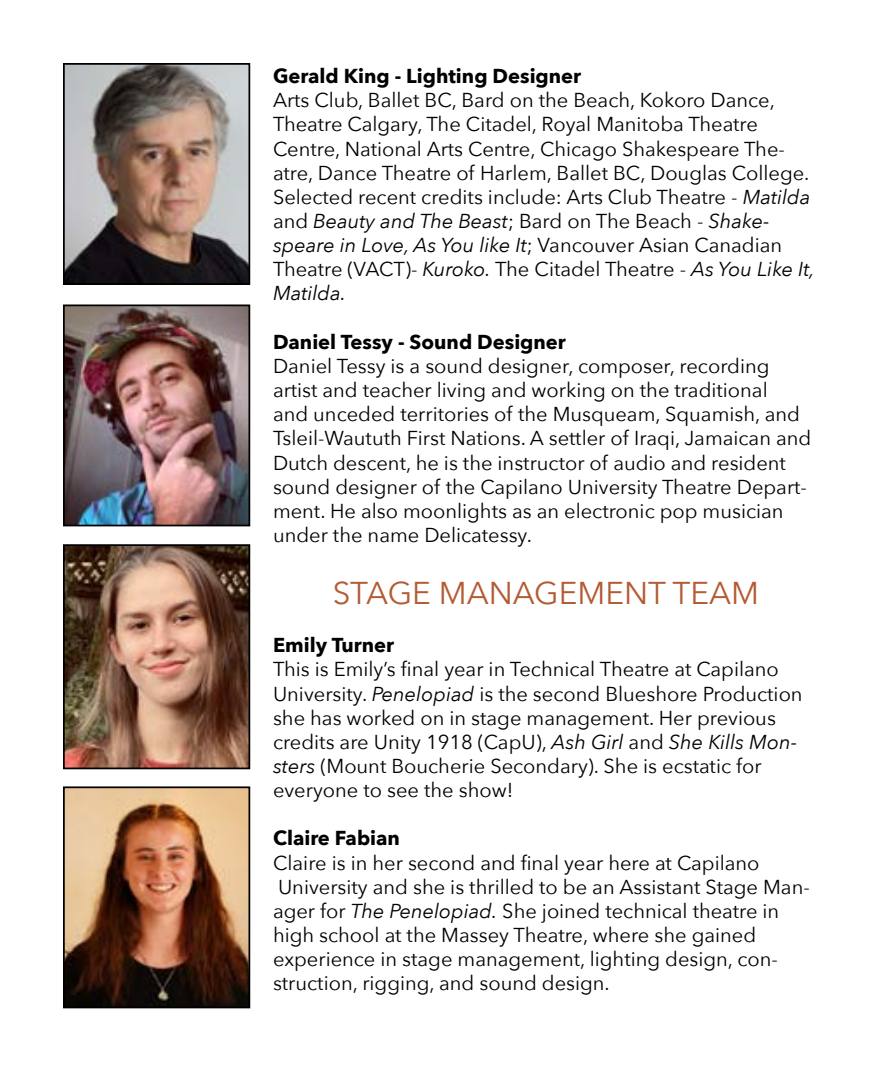
<style>
.page{position:relative;width:882px;height:1071px;background:#fff}
.page>*{position:absolute;margin:0;border:0;box-sizing:border-box;transform-origin:0 0}
.t1{font:31.5px "Avenir Next";color:#b35b34}
.t2{font:20.12px/24.2px "Avenir Next";color:#000}
.t3{font:700 20.12px "Avenir Next";color:#000}
.s1{font-style:italic}
</style>
<div class="page">
<img style="left:66px;top:66px;width:181px;height:216px">
<div style="left:63px;top:63px;width:187px;height:222px;border:2px solid #000"></div>
<img style="left:66px;top:307px;width:181px;height:216px">
<div style="left:63px;top:304px;width:187px;height:222px;border:2px solid #000"></div>
<img style="left:66px;top:547px;width:181px;height:219px">
<div style="left:63px;top:544px;width:187px;height:225px;border:2px solid #000"></div>
<img style="left:66px;top:789px;width:181px;height:216px">
<div style="left:63px;top:786px;width:187px;height:222px;border:2px solid #000"></div>
<p class="t3" style="left:273px;top:59px;width:310px">Gerald King - Lighting Designer</p>
<p class="t2" style="left:273px;top:87px;width:543px">Arts Club, Ballet BC, Bard on the Beach, Kokoro Dance, Theatre Calgary, The Citadel, Royal Manitoba Theatre Centre, National Arts Centre, Chicago Shakespeare The&shy;atre, Dance Theatre of Harlem, Ballet BC, Douglas College.<br>Selected recent credits include: Arts Club Theatre - <span class="s1">Matilda </span>and <span class="s1">Beauty and The Beast</span>; Bard on The Beach - <span class="s1">Shake&shy;speare in Love, As You like It</span>; Vancouver Asian Canadian Theatre (VACT)- <span class="s1">Kuroko.</span> The Citadel Theatre - <span class="s1">As You Like It, Matilda.</span></p>
<p class="t3" style="left:273px;top:324px;width:294px">Daniel Tessy - Sound Designer</p>
<p class="t2" style="left:273px;top:353px;width:540px">Daniel Tessy is a sound designer, composer, recording artist and teacher living and working on the traditional<br>and unceded territories of the Musqueam, Squamish, and Tsleil-Waututh First Nations. A settler of Iraqi, Jamaican and Dutch descent, he is the instructor of audio and resident sound designer of the Capilano University Theatre Depart&shy;ment. He also moonlights as an electronic pop musician under the name Delicatessy.</p>
<h1 class="t1" style="left:333px;top:566px;width:428px">STAGE MANAGEMENT TEAM</h1>
<p class="t3" style="left:273px;top:628px;width:123px">Emily Turner</p>
<p class="t2" style="left:273px;top:656px;width:531px">This is Emily’s final year in Technical Theatre at Capilano University. <span class="s1">Penelopiad</span> is the second Blueshore Production she has worked on in stage management. Her previous credits are Unity 1918 (CapU), <span class="s1">Ash Girl</span> and <span class="s1">She Kills Mon&shy;sters</span> (Mount Boucherie Secondary). She is ecstatic for everyone to see the show!</p>
<p class="t3" style="left:273px;top:821px;width:129px">Claire Fabian</p>
<p class="t2" style="left:273px;top:850px;width:538px">Claire is in her second and final year here at Capilano University and she is thrilled to be an Assistant Stage Man&shy;ager for <span class="s1">The Penelopiad.</span> She joined technical theatre in high school at the Massey Theatre, where she gained experience in stage management, lighting design, con&shy;struction, rigging, and sound design.</p>
</div>
